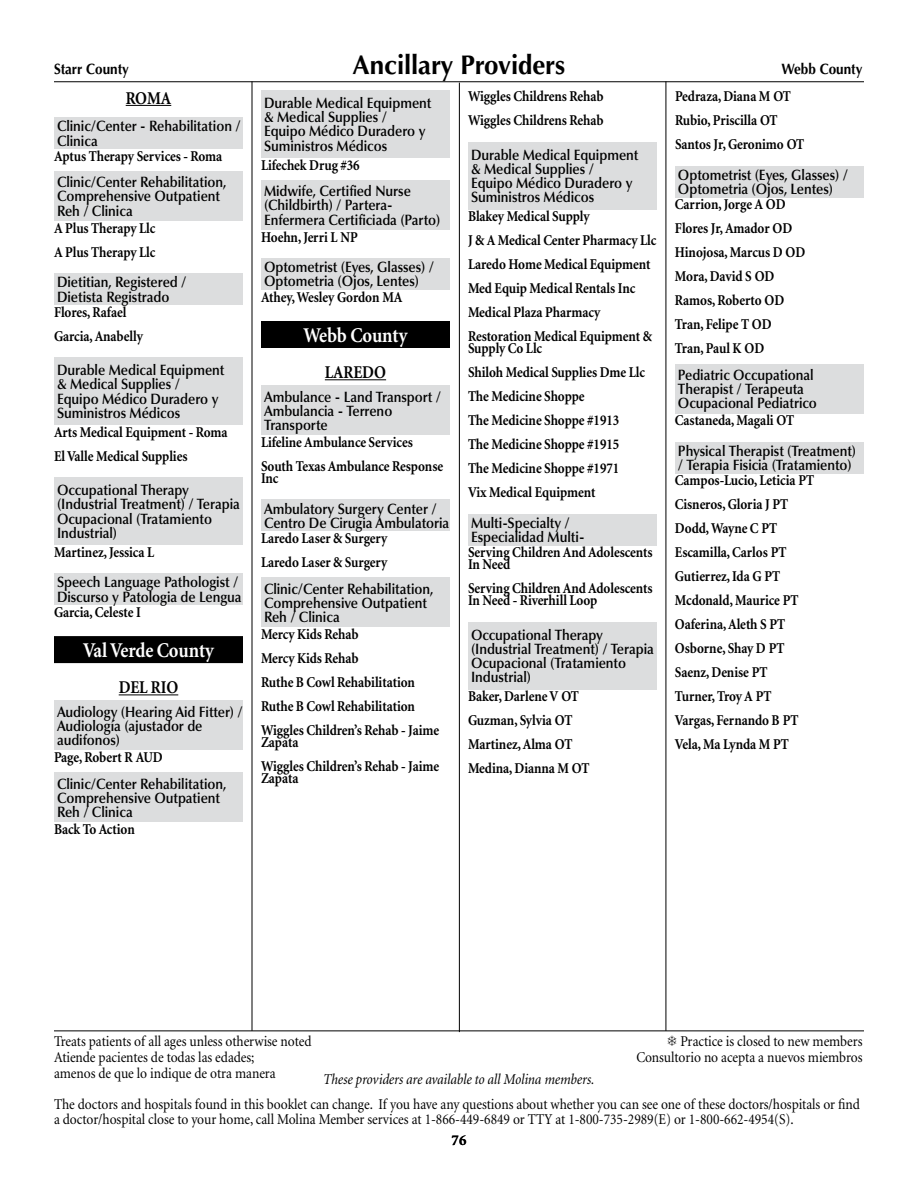
<style>
.page{position:relative;width:918px;height:1188px;background:#fff}
.page>*{position:absolute;margin:0;border:0;box-sizing:border-box;transform-origin:0 0}
.t1{font:700 27px "Optima";letter-spacing:-.005em;color:#000;scale:.96 1}
.t2{font:700 21px "Minion";letter-spacing:-.005em;color:#fff;scale:.88 1}
.t3{font:700 18px "Minion";letter-spacing:-.005em;color:#000;scale:.88 1}
.t4{font:700 15px/24px "Minion";letter-spacing:-.005em;color:#000;scale:.88 1}
.t5{font:600 15px/14.2px "Optima";letter-spacing:-.005em;color:#000;scale:.9 1}
.t6{font:15px/15.8px "Minion";letter-spacing:-.005em;color:#000;scale:.9 1}
.t7{font:italic 15px "Minion";letter-spacing:-.005em;color:#000;scale:.9 1}
.t8{font:700 15px "Optima";color:#000;scale:.9 1}
.t9{font:700 15px "Minion";letter-spacing:-.005em;color:#000}
</style>
<div class="page">
<hr style="left:54px;top:81px;width:810px;height:1px;background:#000">
<hr style="left:54px;top:1030px;width:810px;height:1px;background:#000">
<hr style="left:252px;top:81px;width:1px;height:950px;background:#000">
<hr style="left:459px;top:83px;width:1px;height:949px;background:#000">
<hr style="left:666px;top:81px;width:1px;height:950px;background:#000">
<hr style="left:126px;top:105px;width:45px;height:1px;background:#000">
<div style="left:54px;top:636px;width:189px;height:27px;background:#000"></div>
<hr style="left:119px;top:694px;width:59px;height:1px;background:#000">
<div style="left:54px;top:117px;width:189px;height:32px;background:#dcddde"></div>
<div style="left:54px;top:171px;width:189px;height:50px;background:#dcddde"></div>
<div style="left:54px;top:273px;width:189px;height:32px;background:#dcddde"></div>
<div style="left:54px;top:357px;width:189px;height:68px;background:#dcddde"></div>
<div style="left:54px;top:477px;width:189px;height:68px;background:#dcddde"></div>
<div style="left:54px;top:573px;width:189px;height:32px;background:#dcddde"></div>
<div style="left:54px;top:701px;width:189px;height:49px;background:#dcddde"></div>
<div style="left:54px;top:773px;width:189px;height:49px;background:#dcddde"></div>
<div style="left:261px;top:321px;width:189px;height:27px;background:#000"></div>
<hr style="left:325px;top:379px;width:61px;height:1px;background:#000">
<div style="left:261px;top:90px;width:189px;height:68px;background:#dcddde"></div>
<div style="left:261px;top:180px;width:189px;height:50px;background:#dcddde"></div>
<div style="left:261px;top:258px;width:189px;height:32px;background:#dcddde"></div>
<div style="left:261px;top:386px;width:189px;height:49px;background:#dcddde"></div>
<div style="left:261px;top:500px;width:189px;height:31px;background:#dcddde"></div>
<div style="left:261px;top:578px;width:189px;height:49px;background:#dcddde"></div>
<div style="left:468px;top:142px;width:189px;height:67px;background:#dcddde"></div>
<div style="left:468px;top:514px;width:189px;height:31px;background:#dcddde"></div>
<div style="left:468px;top:622px;width:189px;height:67px;background:#dcddde"></div>
<div style="left:675px;top:166px;width:189px;height:31px;background:#dcddde"></div>
<div style="left:675px;top:364px;width:189px;height:49px;background:#dcddde"></div>
<div style="left:675px;top:442px;width:189px;height:31px;background:#dcddde"></div>
<h1 class="t1" style="left:353px;top:49px;width:223px">Ancillary Providers</h1>
<p class="t8" style="left:54px;top:60px;width:85px">Starr County</p>
<p class="t8" style="left:781px;top:60px;width:92px">Webb County</p>
<p class="t3" style="left:126px;top:89px;width:26px">Roma</p>
<p class="t5" style="left:57px;top:119px;width:206px">Clinic/Center - Rehabilitation /<br>Clinica</p>
<p class="t4" style="left:54px;top:144px;width:193px">Aptus Therapy Services - Roma</p>
<p class="t5" style="left:57px;top:175px;width:190px">Clinic/Center Rehabilitation,<br>Comprehensive Outpatient<br>Reh / Clinica</p>
<p class="t4" style="left:54px;top:216px;width:117px">A Plus Therapy Llc<br>A Plus Therapy Llc</p>
<p class="t5" style="left:57px;top:275px;width:145px">Dietitian, Registered /<br>Dietista Registrado</p>
<p class="t4" style="left:54px;top:300px;width:102px">Flores, Rafael<br>Garcia, Anabelly</p>
<p class="t5" style="left:57px;top:363px;width:187px">Durable Medical Equipment &amp; Medical Supplies /<br>Equipo Médico Duradero y<br>Suministros Médicos</p>
<p class="t4" style="left:54px;top:420px;width:199px">Arts Medical Equipment - Roma<br>El Valle Medical Supplies</p>
<p class="t5" style="left:57px;top:483px;width:205px">Occupational Therapy (Industrial Treatment) / Terapia<br>Ocupacional (Tratamiento<br>Industrial)</p>
<p class="t4" style="left:54px;top:540px;width:115px">Martinez, Jessica L</p>
<p class="t5" style="left:57px;top:575px;width:207px">Speech Language Pathologist /<br>Discurso y Patologia de Lengua</p>
<p class="t4" style="left:54px;top:600px;width:100px">Garcia, Celeste I</p>
<h2 class="t2" style="left:83px;top:640px;width:150px">Val Verde County</h2>
<p class="t3" style="left:119px;top:678px;width:59px">Del Rio</p>
<p class="t5" style="left:57px;top:705px;width:208px">Audiology (Hearing Aid Fitter) /<br>Audiología (ajustador de audifonos)</p>
<p class="t4" style="left:54px;top:746px;width:114px">Page, Robert R Aud</p>
<p class="t5" style="left:57px;top:777px;width:190px">Clinic/Center Rehabilitation,<br>Comprehensive Outpatient<br>Reh / Clinica</p>
<p class="t4" style="left:54px;top:818px;width:93px">Back To Action</p>
<p class="t5" style="left:264px;top:96px;width:187px">Durable Medical Equipment &amp; Medical Supplies /<br>Equipo Médico Duradero y<br>Suministros Médicos</p>
<p class="t4" style="left:261px;top:153px;width:114px">Lifechek Drug #36</p>
<p class="t5" style="left:264px;top:184px;width:197px">Midwife, Certified Nurse (Childbirth) / Partera-<br>Enfermera Certificiada (Parto)</p>
<p class="t4" style="left:261px;top:225px;width:111px">Hoehn, Jerri L Np</p>
<p class="t5" style="left:264px;top:260px;width:190px">Optometrist (Eyes, Glasses) /<br>Optometria (Ojos, Lentes)</p>
<p class="t4" style="left:261px;top:285px;width:159px">Athey, Wesley Gordon Ma</p>
<h2 class="t2" style="left:304px;top:325px;width:120px">Webb County</h2>
<p class="t3" style="left:325px;top:363px;width:23px">Laredo</p>
<p class="t5" style="left:264px;top:389px;width:198px">Ambulance - Land Transport /<br>Ambulancia - Terreno<br>Transporte</p>
<p class="t4" style="left:261px;top:431px;width:208px">Lifeline Ambulance Services<br>South Texas Ambulance Response</p>
<p class="t4" style="left:261px;top:467px;width:21px">Inc</p>
<p class="t5" style="left:264px;top:502px;width:207px">Ambulatory Surgery Center /<br>Centro De Cirugia Ambulatoria</p>
<p class="t4" style="left:261px;top:527px;width:145px">Laredo Laser &amp; Surgery<br>Laredo Laser &amp; Surgery</p>
<p class="t5" style="left:264px;top:581px;width:190px">Clinic/Center Rehabilitation,<br>Comprehensive Outpatient<br>Reh / Clinica</p>
<p class="t4" style="left:261px;top:623px;width:204px">Mercy Kids Rehab<br>Mercy Kids Rehab<br>Ruthe B Cowl Rehabilitation<br>Ruthe B Cowl Rehabilitation<br>Wiggles Children’s Rehab - Jaime</p>
<p class="t4" style="left:261px;top:731px;width:204px">Zapata<br>Wiggles Children’s Rehab - Jaime</p>
<p class="t4" style="left:261px;top:767px;width:44px">Zapata</p>
<p class="t4" style="left:468px;top:85px;width:156px">Wiggles Childrens Rehab<br>Wiggles Childrens Rehab</p>
<p class="t5" style="left:471px;top:148px;width:187px">Durable Medical Equipment &amp; Medical Supplies /<br>Equipo Médico Duradero y<br>Suministros Médicos</p>
<p class="t4" style="left:468px;top:205px;width:216px">Blakey Medical Supply<br>J &amp; A Medical Center Pharmacy Llc<br>Laredo Home Medical Equipment<br>Med Equip Medical Rentals Inc<br>Medical Plaza Pharmacy<br>Restoration Medical Equipment &amp;</p>
<p class="t4" style="left:468px;top:337px;width:203px">Supply Co Llc<br>Shiloh Medical Supplies Dme Llc<br>The Medicine Shoppe<br>The Medicine Shoppe #1913<br>The Medicine Shoppe #1915<br>The Medicine Shoppe #1971<br>Vix Medical Equipment</p>
<p class="t5" style="left:471px;top:516px;width:128px">Multi-Specialty /<br>Especialidad Multi-</p>
<p class="t4" style="left:468px;top:547px;width:211px;line-height:12px">Serving Children And Adolescents<br>In Need</p>
<p class="t4" style="left:468px;top:583px;width:211px;line-height:12px">Serving Children And Adolescents<br>In Need - Riverhill Loop</p>
<p class="t5" style="left:471px;top:628px;width:205px">Occupational Therapy (Industrial Treatment) / Terapia<br>Ocupacional (Tratamiento<br>Industrial)</p>
<p class="t4" style="left:468px;top:685px;width:135px">Baker, Darlene V Ot<br>Guzman, Sylvia Ot<br>Martinez, Alma Ot<br>Medina, Dianna M Ot</p>
<p class="t4" style="left:675px;top:85px;width:144px">Pedraza, Diana M Ot<br>Rubio, Priscilla Ot<br>Santos Jr, Geronimo Ot</p>
<p class="t5" style="left:678px;top:168px;width:190px">Optometrist (Eyes, Glasses) /<br>Optometria (Ojos, Lentes)</p>
<p class="t4" style="left:675px;top:193px;width:146px">Carrion, Jorge A Od<br>Flores Jr, Amador Od<br>Hinojosa, Marcus D Od<br>Mora, David S Od<br>Ramos, Roberto Od<br>Tran, Felipe T Od<br>Tran, Paul K Od</p>
<p class="t5" style="left:678px;top:368px;width:156px">Pediatric Occupational<br>Therapist / Terapeuta<br>Ocupacional Pediatrico</p>
<p class="t4" style="left:675px;top:409px;width:133px">Castaneda, Magali Ot</p>
<p class="t5" style="left:678px;top:444px;width:199px">Physical Therapist (Treatment) / Terapia Fisicia (Tratamiento)</p>
<p class="t4" style="left:675px;top:469px;width:156px">Campos-Lucio, Leticia Pt<br>Cisneros, Gloria J Pt<br>Dodd, Wayne C Pt<br>Escamilla, Carlos Pt<br>Gutierrez, Ida G Pt<br>Mcdonald, Maurice Pt<br>Oaferina, Aleth S Pt<br>Osborne, Shay D Pt<br>Saenz, Denise Pt<br>Turner, Troy A Pt<br>Vargas, Fernando B Pt<br>Vela, Ma Lynda M Pt</p>
<p class="t6" style="left:54px;top:1034px;width:288px">Treats patients of all ages unless otherwise noted<br>Atiende pacientes de todas las edades;<br>amenos de que lo indique de otra manera</p>
<p class="t6" style="left:636px;top:1034px;width:253px;text-align:right">Practice is closed to new members<br>Consultorio no acepta a nuevos miembros</p>
<p class="t7" style="left:323px;top:1072px;width:303px">These providers are available to all Molina members.</p>
<p class="t6" style="left:54px;top:1097px;width:897px">The doctors and hospitals found in this booklet can change. If you have any questions about whether you can see one of these doctors/hospitals or find a doctor/hospital close to your home, call Molina Member services at 1-866-449-6849 or TTY at 1-800-735-2989(E) or 1-800-662-4954(S).</p>
<p class="t9" style="left:452px;top:1133px;width:16px">76</p>
</div>
